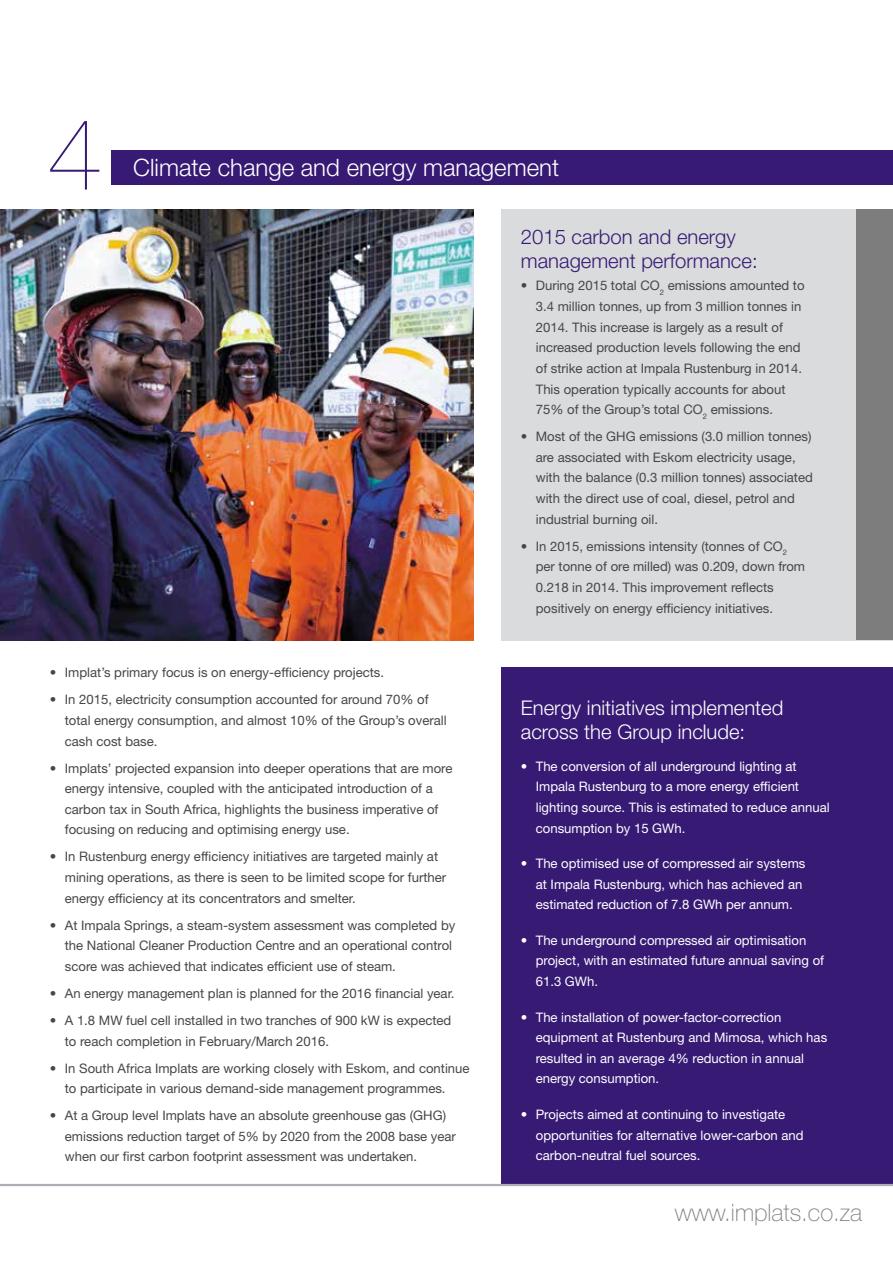
<style>
.page{position:relative;width:893px;height:1263px;background:#fff}
.page>*{position:absolute;margin:0;border:0;box-sizing:border-box;transform-origin:0 0}
.t1{font:200 100.65px "Helvetica Neue LT Std";color:#371a74}
.t2{font:300 24px "Helvetica Neue LT Std";color:#fff}
.t3{font:100 24px "Helvetica Neue LT Std";color:#7d7d7d}
.t4{font:300 20.25px/24.8px "Helvetica Neue LT Std";color:#fff}
.t5{font:300 20.25px/24.8px "Helvetica Neue LT Std";color:#371a74}
.t6{font:13.2px/20.5px "Helvetica Neue LT Std";color:#464646}
.t7{font:13.2px/20.5px "Helvetica Neue LT Std";color:#fff}
</style>
<div class="page">
<div style="left:502px;top:667px;width:391px;height:517px;background:#371a74"></div>
<div style="left:502px;top:209px;width:391px;height:432px;background:#dadbdd"></div>
<div style="left:856px;top:209px;width:37px;height:431px;background:#7d7d7d"></div>
<img style="left:0;top:209px;width:473px;height:431px">
<div style="left:99px;top:150px;width:794px;height:34px;background:#371a74"></div>
<div style="left:47px;top:118px;width:64px;height:76px;background:#fff"></div>
<hr style="left:0;top:1184px;width:893px;height:2px;background:#acb0b5">
<h1 class="t1" style="left:47px;top:96px;width:57px">4</h1>
<h2 class="t2" style="left:133px;top:153px;width:427px">Climate change and energy management</h2>
<h3 class="t5" style="left:521px;top:224px;width:238px">2015 carbon and energy management performance:</h3>
<p class="t6" style="left:536px;top:275px;width:270px;text-indent:-15px">• During 2015 total CO<sub>2</sub> emissions amounted to 3.4 million tonnes, up from 3 million tonnes in 2014. This increase is largely as a result of increased production levels following the end of strike action at Impala Rustenburg in 2014.<br>This operation typically accounts for about 75% of the Group’s total CO<sub>2</sub> emissions.</p>
<p class="t6" style="left:536px;top:426px;width:279px;text-indent:-15px">• Most of the GHG emissions (3.0 million tonnes) are associated with Eskom electricity usage, with the balance (0.3 million tonnes) associated with the direct use of coal, diesel, petrol and industrial burning oil.</p>
<p class="t6" style="left:536px;top:535px;width:271px;text-indent:-15px">• In 2015, emissions intensity (tonnes of CO<sub>2 </sub>per tonne of ore milled) was 0.209, down from 0.218 in 2014. This improvement reflects positively on energy efficiency initiatives.</p>
<p class="t6" style="left:50px;top:662px;width:336px">• Implat’s primary focus is on energy-efficiency projects.</p>
<p class="t6" style="left:65px;top:689px;width:383px;text-indent:-15px">• In 2015, electricity consumption accounted for around 70% of total energy consumption, and almost 10% of the Group’s overall cash cost base.</p>
<p class="t6" style="left:65px;top:757px;width:389px;text-indent:-15px">• Implats’ projected expansion into deeper operations that are more energy intensive, coupled with the anticipated introduction of a carbon tax in South Africa, highlights the business imperative of focusing on reducing and optimising energy use.</p>
<p class="t6" style="left:65px;top:846px;width:383px;text-indent:-15px">• In Rustenburg energy efficiency initiatives are targeted mainly at mining operations, as there is seen to be limited scope for further energy efficiency at its concentrators and smelter.</p>
<p class="t6" style="left:65px;top:914px;width:392px;text-indent:-15px">• At Impala Springs, a steam-system assessment was completed by the National Cleaner Production Centre and an operational control score was achieved that indicates efficient use of steam.</p>
<p class="t6" style="left:50px;top:983px;width:406px">• An energy management plan is planned for the 2016 financial year.</p>
<p class="t6" style="left:65px;top:1010px;width:388px;text-indent:-15px">• A 1.8 MW fuel cell installed in two tranches of 900 kW is expected to reach completion in February/March 2016.</p>
<p class="t6" style="left:65px;top:1057px;width:406px;text-indent:-15px">• In South Africa Implats are working closely with Eskom, and continue to participate in various demand-side management programmes.</p>
<p class="t6" style="left:65px;top:1105px;width:393px;text-indent:-15px">• At a Group level Implats have an absolute greenhouse gas (GHG) emissions reduction target of 5% by 2020 from the 2008 base year when our first carbon footprint assessment was undertaken.</p>
<h3 class="t4" style="left:521px;top:695px;width:264px">Energy initiatives implemented across the Group include:</h3>
<p class="t7" style="left:536px;top:755px;width:295px;text-indent:-15px">• The conversion of all underground lighting at Impala Rustenburg to a more energy efficient lighting source. This is estimated to reduce annual consumption by 15 GWh.</p>
<p class="t7" style="left:536px;top:853px;width:271px;text-indent:-15px">• The optimised use of compressed air systems at Impala Rustenburg, which has achieved an estimated reduction of 7.8 GWh per annum.</p>
<p class="t7" style="left:536px;top:930px;width:290px;text-indent:-15px">• The underground compressed air optimisation project, with an estimated future annual saving of<br>61.3 GWh.</p>
<p class="t7" style="left:536px;top:1006px;width:293px;text-indent:-15px">• The installation of power-factor-correction equipment at Rustenburg and Mimosa, which has resulted in an average 4% reduction in annual energy consumption.</p>
<p class="t7" style="left:536px;top:1104px;width:269px;text-indent:-15px">• Projects aimed at continuing to investigate opportunities for alternative lower-carbon and carbon-neutral fuel sources.</p>
<h2 class="t3" style="left:675px;top:1198px;width:189px">www.implats.co.za</h2>
</div>
